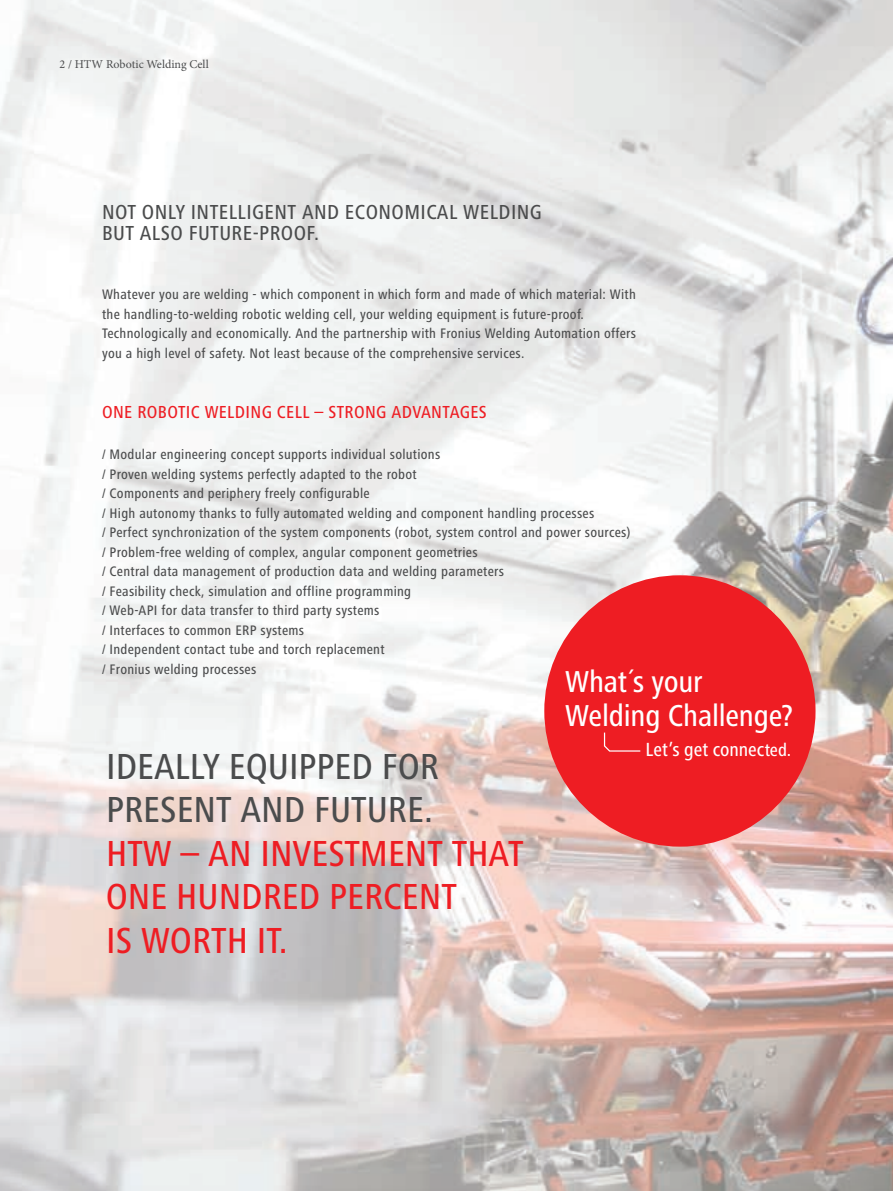
<style>
.page{position:relative;width:893px;height:1191px;background:#fff}
.page>*{position:absolute;margin:0;border:0;box-sizing:border-box;transform-origin:0 0}
.t1{font:500 condensed 37.5px/43.5px "Frutiger Next LTW1 G";color:#ee1d23}
.t2{font:500 condensed 37.5px/43.5px "Frutiger Next LTW1 G";color:#4b4c4d}
.t3{font:500 condensed 31.35px/33.9px "Frutiger Next LTW1 G";letter-spacing:-.01em;color:#fff}
.t4{font:500 condensed 21px/21px "Frutiger Next LTW1 G";letter-spacing:.02em;color:#4b4c4d}
.t5{font:500 condensed 19.65px "Frutiger Next LTW1 G";letter-spacing:-.005em;color:#fff}
.t6{font:500 condensed 18px "Frutiger Next LTW1 G";letter-spacing:.02em;color:#ee1d23}
.t7{font:500 condensed 14.25px/19.5px "Frutiger Next LTW1 G";letter-spacing:.02em;color:#4b4c4d}
.t8{font:12px "Minion Pro";color:#4b4c4d}
.s1{font-size:18.45px}
</style>
<div class="page">
<img style="left:0;top:0;width:893px;height:1191px">
<div style="left:544px;top:575px;width:271px;height:271px;background:#ee1d23;border-radius:50%"></div>
<svg style="left:603px;top:732px;width:38px;height:20px"></svg>
<p class="t8" style="left:60px;top:56px;width:151px">2 / HTW Robotic Welding Cell</p>
<h3 class="t4" style="left:102px;top:202px;width:441px">NOT ONLY INTELLIGENT AND ECONOMICAL WELDING<br>BUT ALSO FUTURE-PROOF.</h3>
<p class="t7" style="left:102px;top:285px;width:536px">Whatever you are welding - which component in which form and made of which material: With the handling-to-welding robotic welding cell, your welding equipment is future-proof.<br>Technologically and economically. And the partnership with Fronius Welding Automation offers you a high level of safety. Not least because of the comprehensive services.</p>
<p class="t6" style="left:102px;top:402px;width:386px">ONE ROBOTIC WELDING CELL – STRONG ADVANTAGES</p>
<p class="t7" style="left:102px;top:445px;width:530px">/ Modular engineering concept supports individual solutions<br>/ Proven welding systems perfectly adapted to the robot<br>/ Components and periphery freely configurable<br>/ High autonomy thanks to fully automated welding and component handling processes<br>/ Perfect synchronization of the system components (robot, system control and power sources) / Problem-free welding of complex, angular component geometries<br>/ Central data management of production data and welding parameters<br>/ Feasibility check, simulation and offline programming<br>/ Web-API for data transfer to third party systems<br>/ Interfaces to common ERP systems<br>/ Independent contact tube and torch replacement<br>/ Fronius welding processes</p>
<h2 class="t3" style="left:565px;top:665px;width:229px">What´s your<br>Welding Challenge?</h2>
<h3 class="t5" style="left:646px;top:738px;width:147px">Let’s get connec<span class="s1">ted.</span></h3>
<h1 class="t2" style="left:106px;top:744px;width:334px">IDEALLY EQUIPPED FOR<br>PRESENT AND FUTURE.</h1>
<h1 class="t1" style="left:106px;top:831px;width:419px">HTW – AN INVESTMENT THAT<br>ONE HUNDRED PERCENT<br>IS WORTH IT.</h1>
</div>
